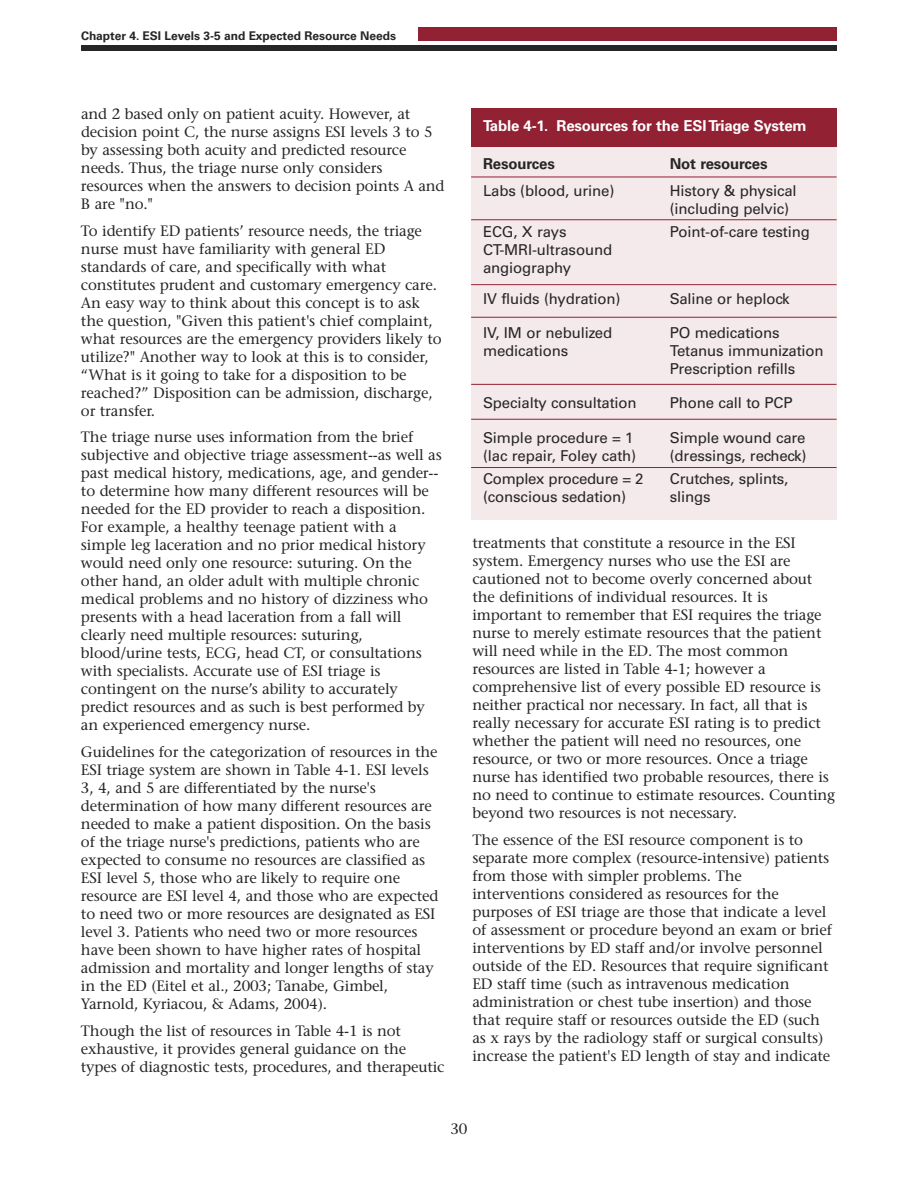
<style>
.page{position:relative;width:918px;height:1188px;background:#fff}
.page>*{position:absolute;margin:0;border:0;box-sizing:border-box;transform-origin:0 0}
.t1{font:15px/18px "Stone Serif";letter-spacing:-.01em;color:#272627}
.t2{font:15px/18px "Univers";letter-spacing:-.01em;color:#272627}
.t3{font:700 15px "Univers";letter-spacing:-.01em;color:#fff}
.t4{font:700 15px "Univers";letter-spacing:-.01em;color:#272627}
.t5{font:700 12px "Univers";color:#272627}
</style>
<div class="page">
<div style="left:418px;top:27px;width:419px;height:13px;background:#922133"></div>
<div style="left:81px;top:45px;width:756px;height:6px;background:#272627"></div>
<div style="left:471px;top:108px;width:366px;height:411px;background:#f4e9eb"></div>
<div style="left:471px;top:108px;width:366px;height:38px;background:#922133"></div>
<hr style="left:471px;top:177px;width:366px;height:1px;background:#922133">
<hr style="left:471px;top:219px;width:366px;height:1px;background:#922133">
<hr style="left:471px;top:317px;width:366px;height:1px;background:#922133">
<hr style="left:471px;top:284px;width:366px;height:1px;background:#922133">
<hr style="left:471px;top:384px;width:366px;height:1px;background:#922133">
<hr style="left:471px;top:419px;width:366px;height:1px;background:#922133">
<hr style="left:471px;top:467px;width:366px;height:1px;background:#922133">
<p class="t5" style="left:81px;top:32px;width:317px">Chapter 4. ESI Levels 3-5 and Expected Resource Needs</p>
<p class="t1" style="left:81px;top:106px;width:365px">and 2 based only on patient acuity. However, at decision point C, the nurse assigns ESI levels 3 to 5 by assessing both acuity and predicted resource needs. Thus, the triage nurse only considers resources when the answers to decision points A and B are "no."</p>
<p class="t1" style="left:81px;top:223px;width:362px">To identify ED patients’ resource needs, the triage nurse must have familiarity with general ED standards of care, and specifically with what constitutes prudent and customary emergency care.<br>An easy way to think about this concept is to ask the question, "Given this patient's chief complaint, what resources are the emergency providers likely to utilize?" Another way to look at this is to consider, “What is it going to take for a disposition to be reached?” Disposition can be admission, discharge, or transfer.</p>
<p class="t1" style="left:81px;top:430px;width:362px">The triage nurse uses information from the brief subjective and objective triage assessment--as well as past medical history, medications, age, and gender-- to determine how many different resources will be needed for the ED provider to reach a disposition.<br>For example, a healthy teenage patient with a simple leg laceration and no prior medical history would need only one resource: suturing. On the other hand, an older adult with multiple chronic medical problems and no history of dizziness who presents with a head laceration from a fall will clearly need multiple resources: suturing, blood/urine tests, ECG, head CT, or consultations with specialists. Accurate use of ESI triage is contingent on the nurse’s ability to accurately predict resources and as such is best performed by an experienced emergency nurse.</p>
<p class="t1" style="left:81px;top:744px;width:359px">Guidelines for the categorization of resources in the ESI triage system are shown in Table 4-1. ESI levels 3, 4, and 5 are differentiated by the nurse's determination of how many different resources are needed to make a patient disposition. On the basis of the triage nurse's predictions, patients who are expected to consume no resources are classified as ESI level 5, those who are likely to require one resource are ESI level 4, and those who are expected to need two or more resources are designated as ESI level 3. Patients who need two or more resources have been shown to have higher rates of hospital admission and mortality and longer lengths of stay in the ED (Eitel et al., 2003; Tanabe, Gimbel, Yarnold, Kyriacou, &amp; Adams, 2004).</p>
<p class="t1" style="left:81px;top:1023px;width:365px">Though the list of resources in Table 4-1 is not exhaustive, it provides general guidance on the types of diagnostic tests, procedures, and therapeutic</p>
<p class="t3" style="left:483px;top:120px;width:325px">Table 4-1. Resources for the ESITriage System</p>
<p class="t4" style="left:483px;top:158px;width:73px">Resources</p>
<p class="t4" style="left:670px;top:158px;width:99px">Not resources</p>
<p class="t2" style="left:483px;top:183px;width:133px">Labs (blood, urine)</p>
<p class="t2" style="left:670px;top:183px;width:129px">History &amp; physical (including pelvic)</p>
<p class="t2" style="left:483px;top:224px;width:85px">ECG, X rays</p>
<p class="t2" style="left:670px;top:224px;width:142px">Point-of-care testing</p>
<p class="t2" style="left:483px;top:242px;width:131px">CT-MRI-ultrasound angiography</p>
<p class="t2" style="left:483px;top:291px;width:139px">IV fluids (hydration)</p>
<p class="t2" style="left:670px;top:291px;width:121px">Saline or heplock</p>
<p class="t2" style="left:483px;top:325px;width:131px">IV, IM or nebulized</p>
<p class="t2" style="left:670px;top:325px;width:111px">PO medications</p>
<p class="t2" style="left:483px;top:343px;width:87px">medications</p>
<p class="t2" style="left:670px;top:343px;width:155px">Tetanus immunization<br>Prescription refills</p>
<p class="t2" style="left:483px;top:396px;width:155px">Specialty consultation</p>
<p class="t2" style="left:670px;top:396px;width:124px">Phone call to PCP</p>
<p class="t2" style="left:483px;top:430px;width:152px">Simple procedure = 1</p>
<p class="t2" style="left:670px;top:430px;width:137px">Simple wound care</p>
<p class="t2" style="left:483px;top:448px;width:155px">(lac repair, Foley cath)</p>
<p class="t2" style="left:670px;top:448px;width:138px">(dressings, recheck)</p>
<p class="t2" style="left:483px;top:471px;width:162px">Complex procedure = 2</p>
<p class="t2" style="left:670px;top:471px;width:120px">Crutches, splints,</p>
<p class="t2" style="left:483px;top:489px;width:145px">(conscious sedation)</p>
<p class="t2" style="left:670px;top:489px;width:42px">slings</p>
<p class="t1" style="left:472px;top:536px;width:364px">treatments that constitute a resource in the ESI system. Emergency nurses who use the ESI are cautioned not to become overly concerned about the definitions of individual resources. It is important to remember that ESI requires the triage nurse to merely estimate resources that the patient will need while in the ED. The most common resources are listed in Table 4-1; however a comprehensive list of every possible ED resource is neither practical nor necessary. In fact, all that is really necessary for accurate ESI rating is to predict whether the patient will need no resources, one resource, or two or more resources. Once a triage nurse has identified two probable resources, there is no need to continue to estimate resources. Counting beyond two resources is not necessary.</p>
<p class="t1" style="left:472px;top:832px;width:361px">The essence of the ESI resource component is to separate more complex (resource-intensive) patients from those with simpler problems. The interventions considered as resources for the purposes of ESI triage are those that indicate a level of assessment or procedure beyond an exam or brief interventions by ED staff and/or involve personnel outside of the ED. Resources that require significant ED staff time (such as intravenous medication administration or chest tube insertion) and those that require staff or resources outside the ED (such as x rays by the radiology staff or surgical consults) increase the patient's ED length of stay and indicate</p>
<p class="t1" style="left:450px;top:1121px;width:19px">30</p>
</div>
